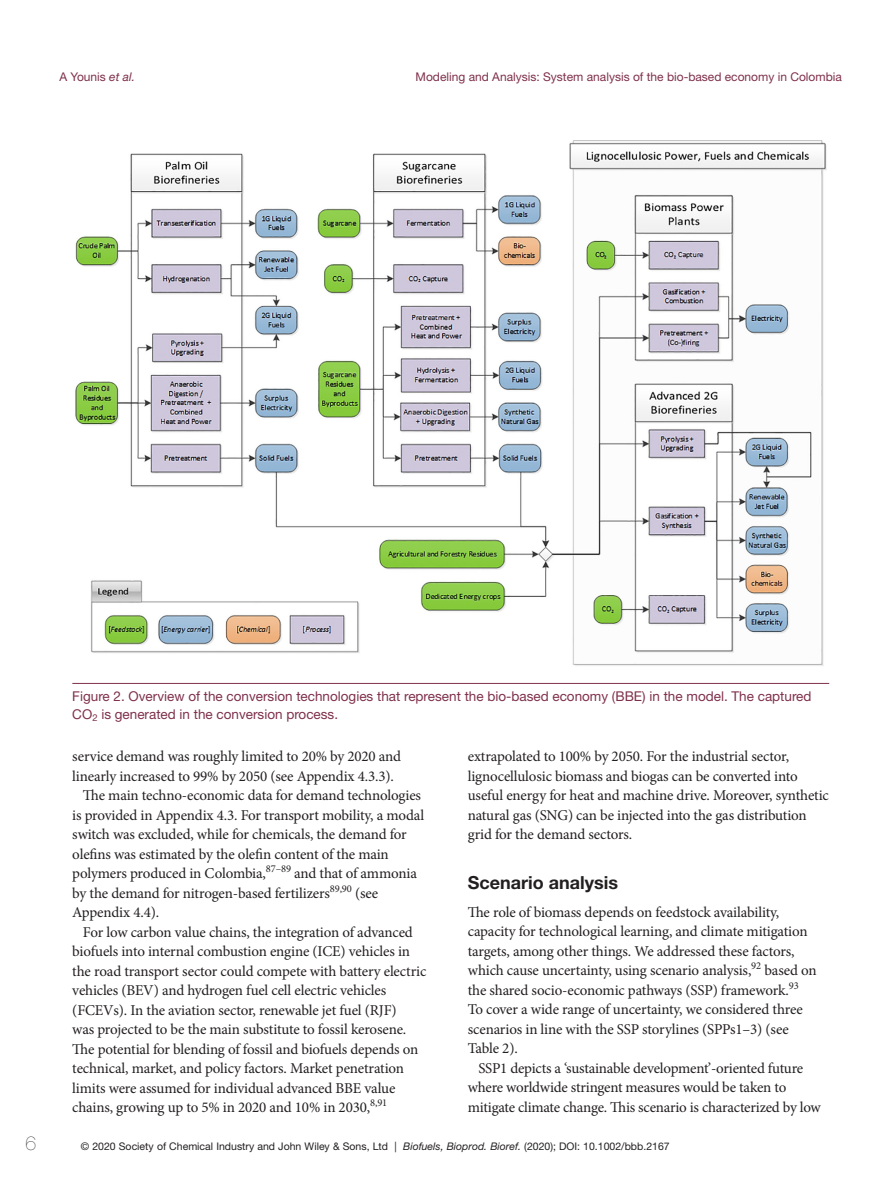
<style>
.page{position:relative;width:893px;height:1187px;background:#fff}
.page>*{position:absolute;margin:0;border:0;box-sizing:border-box;transform-origin:0 0}
.t1{font:200 19.5px "Helvetica Neue LT Std";color:#231f20}
._2_HD{font:700 18px "Helvetica Neue LT Std";color:#231f20}
.TXT{font:15px/19.5px "Minion Pro";letter-spacing:-.015em;color:#231f20}
.TXT_F{font:15px/19.5px "Minion Pro";letter-spacing:-.01em;color:#231f20}
.FIG_CAP{font:13.5px/18px "Helvetica Neue LT Std";color:#7f304c}
.t2{font:12px "Helvetica Neue LT Std";color:#7f304c}
.t3{font:10.5px "Helvetica Neue LT Std";color:#231f20}
.s1{font-style:italic}
</style>
<div class="page">
<img style="left:75px;top:140px;width:752px;height:526px">
<hr style="left:72px;top:683px;width:757px;height:1px;background:#7f304c">
<p class="t2" style="left:60px;top:69px;width:77px">A Younis <span class="s1">et al.</span></p>
<p class="t2" style="left:416px;top:69px;width:428px">Modeling and Analysis: System analysis of the bio-based economy in Colombia</p>
<p class="FIG_CAP" style="left:72px;top:686px;width:741px">Figure 2. Overview of the conversion technologies that represent the bio-based economy (BBE) in the model. The captured<br>CO<sub>2</sub> is generated in the conversion process.</p>
<p class="TXT" style="left:72px;top:746px;width:330px">service demand was roughly limited to 20% by 2020 and linearly increased to 99% by 2050 (see Appendix 4.3.3).</p>
<p class="TXT" style="left:72px;top:785px;width:353px;text-indent:11px">The main techno-economic data for demand technologies is provided in Appendix 4.3. For transport mobility, a modal switch was excluded, while for chemicals, the demand for olefins was estimated by the olefin content of the main polymers produced in Colombia,<sup>87–89</sup> and that of ammonia by the demand for nitrogen-based fertilizers<sup>89,90</sup> (see Appendix 4.4).</p>
<p class="TXT" style="left:72px;top:922px;width:356px;text-indent:11px">For low carbon value chains, the integration of advanced biofuels into internal combustion engine (ICE) vehicles in the road transport sector could compete with battery electric vehicles (BEV) and hydrogen fuel cell electric vehicles (FCEVs). In the aviation sector, renewable jet fuel (RJF)<br>was projected to be the main substitute to fossil kerosene.<br>The potential for blending of fossil and biofuels depends on technical, market, and policy factors. Market penetration limits were assumed for individual advanced BBE value chains, growing up to 5% in 2020 and 10% in 2030,<sup>8,91</sup></p>
<p class="TXT" style="left:468px;top:746px;width:363px">extrapolated to 100% by 2050. For the industrial sector, lignocellulosic biomass and biogas can be converted into useful energy for heat and machine drive. Moreover, synthetic natural gas (SNG) can be injected into the gas distribution grid for the demand sectors.</p>
<p class="_2_HD" style="left:468px;top:871px;width:152px">Scenario analysis</p>
<p class="TXT_F" style="left:468px;top:902px;width:350px">The role of biomass depends on feedstock availability, capacity for technological learning, and climate mitigation targets, among other things. We addressed these factors, which cause uncertainty, using scenario analysis,<sup>92</sup> based on the shared socio-economic pathways (SSP) framework.<sup>93<br></sup>To cover a wide range of uncertainty, we considered three scenarios in line with the SSP storylines (SPPs1–3) (see Table 2).</p>
<p class="TXT" style="left:468px;top:1058px;width:355px;text-indent:11px">SSP1 depicts a ‘sustainable development’-oriented future where worldwide stringent measures would be taken to mitigate climate change. This scenario is characterized by low</p>
<h1 class="t1" style="left:25px;top:1131px;width:12px">6</h1>
<p class="t3" style="left:81px;top:1140px;width:590px">© 2020 Society of Chemical Industry and John Wiley &amp; Sons, Ltd | <span class="s1">Biofuels, Bioprod. Bioref.</span> (2020); DOI: 10.1002/bbb.2167</p>
</div>
